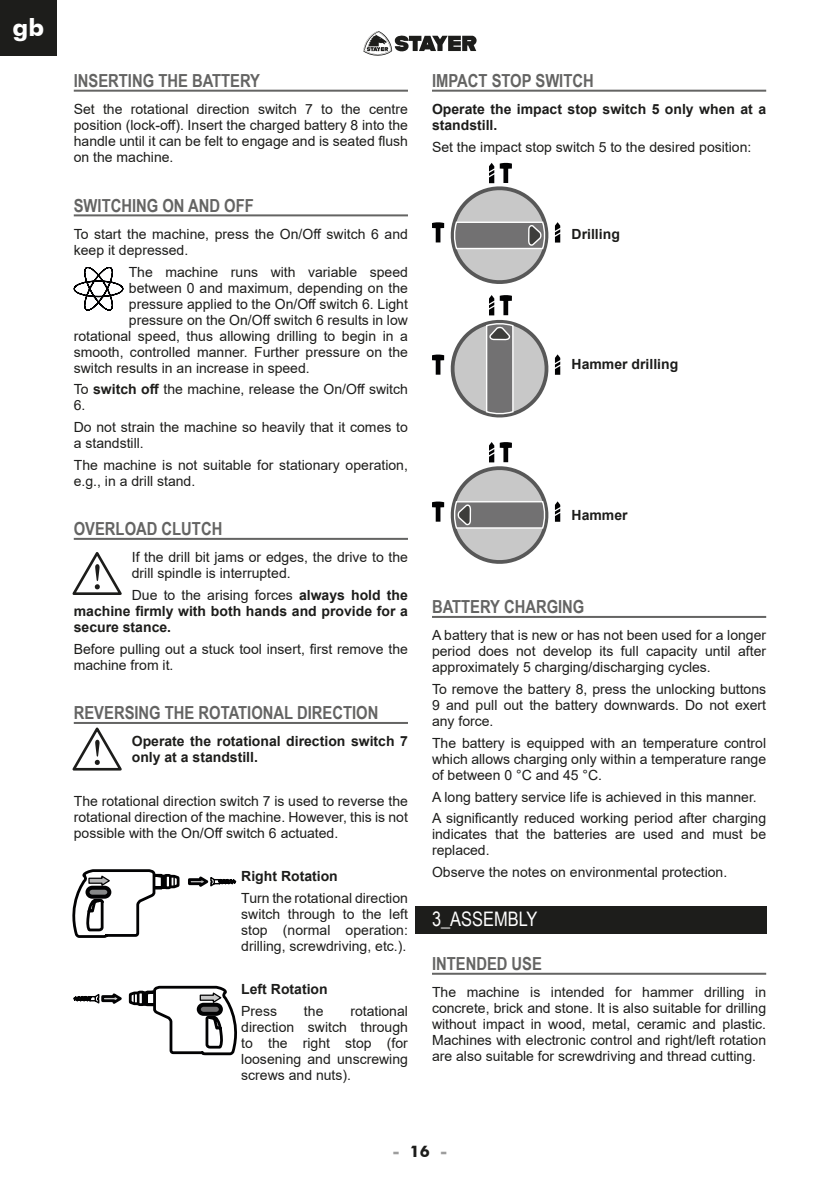
<style>
.page{position:relative;width:840px;height:1191px;background:#fff}
.page>*{position:absolute;margin:0;border:0;box-sizing:border-box;transform-origin:0 0}
.t1{font:700 24px "Futura BT";color:#fff}
.t2{font:20px "Arial Narrow";color:#fff}
.t3{font:700 18px "Arial Narrow";color:#646463}
.t4{font:700 16px "Futura BT";color:#9d9d9d}
.t5{font:14px/16px "Arial";color:#1d1d1b;text-align:justify}
.t6{font:700 14px/16px "Arial";color:#1d1d1b}
.s1{font-weight:700}
.s2{font-weight:400}
.s3{color:#1d1d1b}
</style>
<div class="page">
<div style="left:0;top:0;width:57px;height:56px;background:#1d1d1b"></div>
<svg style="left:363px;top:31px;width:114px;height:25px"></svg>
<hr style="left:74px;top:90px;width:334px;height:2px;background:#646463">
<hr style="left:74px;top:214px;width:334px;height:2px;background:#646463">
<hr style="left:74px;top:538px;width:334px;height:2px;background:#646463">
<hr style="left:74px;top:722px;width:334px;height:2px;background:#646463">
<svg style="left:73px;top:267px;width:51px;height:44px"></svg>
<svg style="left:72px;top:552px;width:50px;height:43px"></svg>
<svg style="left:72px;top:727px;width:50px;height:44px"></svg>
<svg style="left:72px;top:870px;width:165px;height:68px"></svg>
<svg style="left:73px;top:987px;width:164px;height:69px"></svg>
<hr style="left:432px;top:90px;width:333px;height:2px;background:#646463">
<hr style="left:432px;top:616px;width:333px;height:2px;background:#646463">
<div style="left:415px;top:906px;width:350px;height:27px;background:#1d1d1b"></div>
<hr style="left:432px;top:972px;width:333px;height:2px;background:#646463">
<svg style="left:432px;top:442px;width:128px;height:122px"></svg>
<svg style="left:432px;top:295px;width:128px;height:123px"></svg>
<svg style="left:432px;top:163px;width:128px;height:121px"></svg>
<h1 class="t1" style="left:13px;top:13px;width:33px">gb</h1>
<p class="t3" style="left:74px;top:67px;width:188px">INSERTING THE BATTERY</p>
<p class="t5" style="left:74px;top:101px;width:335px">Set the rotational direction switch 7 to the centre position (lock-off). Insert the charged battery 8 into the handle until it can be felt to engage and is seated flush on the machine.</p>
<p class="t3" style="left:74px;top:192px;width:181px">SWITCHING ON AND OFF</p>
<p class="t5" style="left:74px;top:226px;width:335px">To start the machine, press the On/Off switch 6 and keep it depressed.</p>
<p class="t5" style="left:129px;top:263px;width:280px">The machine runs with variable speed</p>
<p class="t5" style="left:129px;top:279px;width:280px">between 0 and maximum, depending on the</p>
<p class="t5" style="left:129px;top:295px;width:280px">pressure applied to the On/Off switch 6. Light</p>
<p class="t5" style="left:129px;top:311px;width:280px">pressure on the On/Off switch 6 results in low</p>
<p class="t5" style="left:74px;top:327px;width:335px">rotational speed, thus allowing drilling to begin in a</p>
<p class="t5" style="left:74px;top:343px;width:335px">smooth, controlled manner. Further pressure on the</p>
<p class="t5" style="left:74px;top:359px;width:237px">switch results in an increase in speed.</p>
<p class="t5" style="left:74px;top:381px;width:335px">To <span class="s1">switch off</span> the machine, release the On/Off switch<br>6.</p>
<p class="t5" style="left:74px;top:419px;width:335px">Do not strain the machine so heavily that it comes to a standstill.</p>
<p class="t5" style="left:74px;top:457px;width:335px">The machine is not suitable for stationary operation, e.g., in a drill stand.</p>
<p class="t3" style="left:74px;top:515px;width:150px">OVERLOAD CLUTCH</p>
<p class="t5" style="left:132px;top:549px;width:277px">If the drill bit jams or edges, the drive to the drill spindle is interrupted.</p>
<p class="t6" style="left:74px;top:587px;width:335px;text-align:justify;text-indent:58px"><span class="s2">Due to the arising forces</span> always hold the machine firmly with both hands and provide for a secure stance.</p>
<p class="t5" style="left:74px;top:641px;width:335px">Before pulling out a stuck tool insert, first remove the machine from it.</p>
<p class="t3" style="left:74px;top:699px;width:306px">REVERSING THE ROTATIONAL DIRECTION</p>
<p class="t6" style="left:132px;top:733px;width:277px">Operate the rotational direction switch 7 only at a standstill.</p>
<p class="t5" style="left:74px;top:793px;width:335px">The rotational direction switch 7 is used to reverse the rotational direction of the machine. However, this is not possible with the On/Off switch 6 actuated.</p>
<p class="t6" style="left:241px;top:868px;width:98px">Right Rotation</p>
<p class="t5" style="left:241px;top:890px;width:168px">Turn the rotational direction switch through to the left stop (normal operation: drilling, screwdriving, etc.).</p>
<p class="t6" style="left:241px;top:981px;width:88px">Left Rotation</p>
<p class="t5" style="left:241px;top:1003px;width:37px">Press</p>
<p class="t5" style="left:304px;top:1003px;width:21px">the</p>
<p class="t5" style="left:241px;top:1003px;width:168px;text-indent:109px">rotational direction switch through to the right stop (for loosening and unscrewing screws and nuts).</p>
<p class="t3" style="left:432px;top:67px;width:163px">IMPACT STOP SWITCH</p>
<p class="t6" style="left:432px;top:101px;width:335px">Operate the impact stop switch 5 only when at a standstill.</p>
<p class="t5" style="left:432px;top:139px;width:321px">Set the impact stop switch 5 to the desired position:</p>
<p class="t6" style="left:571px;top:226px;width:50px">Drilling</p>
<p class="t6" style="left:571px;top:356px;width:108px">Hammer drilling</p>
<p class="t6" style="left:571px;top:507px;width:58px">Hammer</p>
<p class="t3" style="left:432px;top:593px;width:154px">BATTERY CHARGING</p>
<p class="t5" style="left:432px;top:627px;width:335px">A battery that is new or has not been used for a longer period does not develop its full capacity until after approximately 5 charging/discharging cycles.</p>
<p class="t5" style="left:432px;top:681px;width:335px">To remove the battery 8, press the unlocking buttons 9 and pull out the battery downwards. Do not exert any force.</p>
<p class="t5" style="left:432px;top:735px;width:335px">The battery is equipped with an temperature control which allows charging only within a temperature range of between 0 °C and 45 °C.</p>
<p class="t5" style="left:432px;top:785px;width:335px;line-height:21.6px">A long battery service life is achieved in this manner.<br>A significantly reduced working period after charging</p>
<p class="t5" style="left:432px;top:826px;width:335px">indicates that the batteries are used and must be replaced.</p>
<p class="t5" style="left:432px;top:864px;width:296px">Observe the notes on environmental protection.</p>
<h2 class="t2" style="left:432px;top:904px;width:107px">3_ASSEMBLY</h2>
<p class="t3" style="left:432px;top:950px;width:111px">INTENDED USE</p>
<p class="t5" style="left:432px;top:984px;width:335px">The machine is intended for hammer drilling in concrete, brick and stone. It is also suitable for drilling without impact in wood, metal, ceramic and plastic.<br>Machines with electronic control and right/left rotation are also suitable for screwdriving and thread cutting.</p>
<p class="t4" style="left:392px;top:1141px;width:56px">- <span class="s3">16</span> -</p>
</div>
